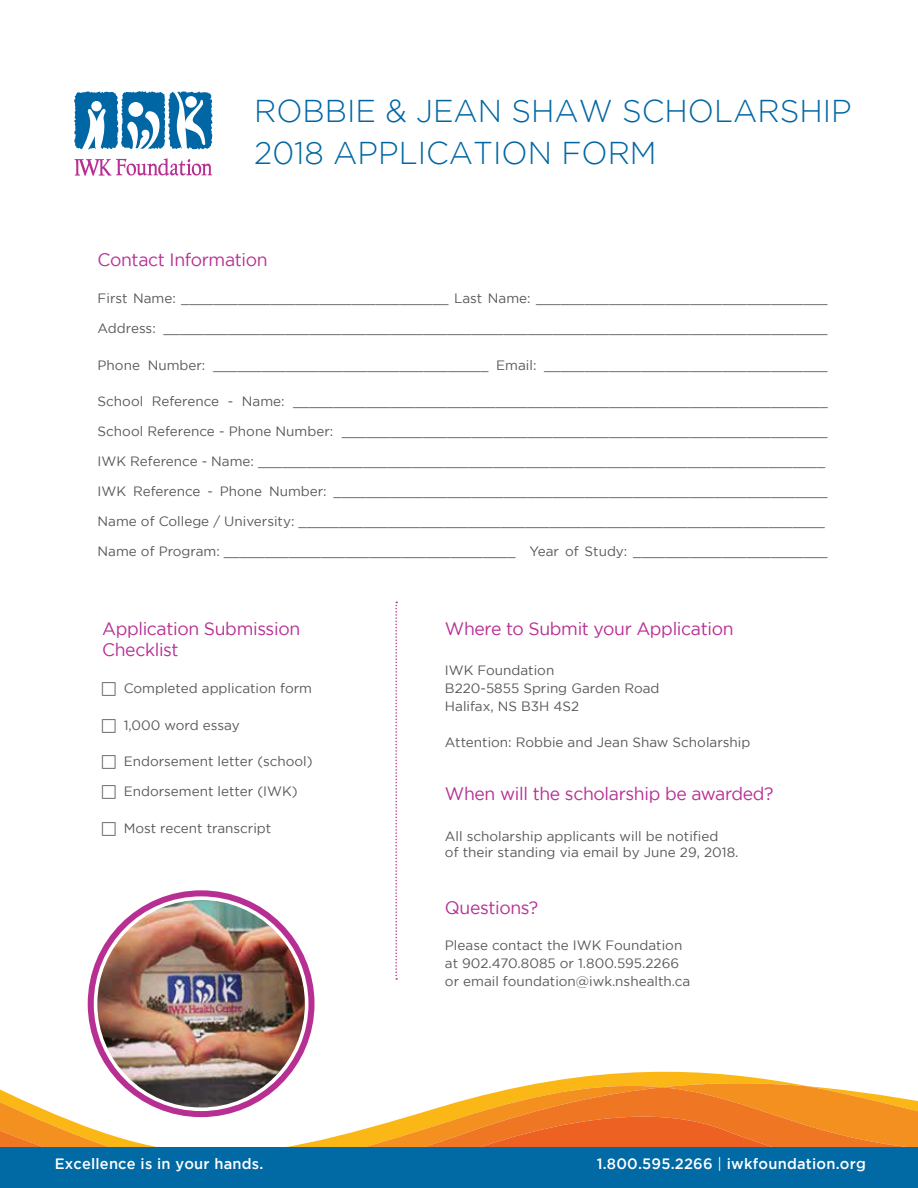
<style>
.page{position:relative;width:918px;height:1188px;background:#fff}
.page>*{position:absolute;margin:0;border:0;box-sizing:border-box;transform-origin:0 0}
.t1{font:300 31.5px/42px "Gotham";color:#0066a4}
.t2{font:18px/21px "Gotham";letter-spacing:-.02em;color:#b82f93}
.t3{font:500 15px "Gotham";letter-spacing:.015em;color:#fff}
.t4{font:13.5px/18px "Gotham";color:#57585a}
.s1{font-weight:400}
</style>
<div class="page">
<svg style="left:102px;top:1060px;width:682px;height:22px"></svg>
<svg style="left:119px;top:1082px;width:544px;height:3px"></svg>
<svg style="left:0;top:1085px;width:246px;height:62px"></svg>
<svg style="left:246px;top:1085px;width:672px;height:62px"></svg>
<div style="left:0;top:1147px;width:918px;height:41px;background:#0169a3"></div>
<svg style="left:395px;top:602px;width:2px;height:378px"></svg>
<svg style="left:91px;top:893px;width:220px;height:221px"></svg>
<div style="left:88px;top:890px;width:227px;height:227px;border:6px solid #b82f93;border-radius:50%"></div>
<img style="left:97px;top:900px;width:208px;height:207px;border-radius:104px">
<svg style="left:75px;top:91px;width:138px;height:59px"></svg>
<svg style="left:75px;top:158px;width:137px;height:18px"></svg>
<h1 class="t1" style="left:254px;top:92px;width:599px">ROBBIE &amp; JEAN SHAW SCHOLARSHIP<br>2018 APPLICATION FORM</h1>
<h2 class="t2" style="left:98px;top:251px;width:172px">Contact Information</h2>
<p class="t4" style="left:98px;top:290px;width:732px">First Name: _________________________________ Last Name: ____________________________________</p>
<p class="t4" style="left:98px;top:320px;width:732px">Address: __________________________________________________________________________________</p>
<p class="t4" style="left:98px;top:357px;width:732px">Phone Number: __________________________________ Email: ___________________________________</p>
<p class="t4" style="left:98px;top:394px;width:732px">School Reference - Name: __________________________________________________________________</p>
<p class="t4" style="left:98px;top:424px;width:732px">School Reference - Phone Number: ____________________________________________________________</p>
<p class="t4" style="left:98px;top:454px;width:729px">IWK Reference - Name: ______________________________________________________________________</p>
<p class="t4" style="left:98px;top:484px;width:732px">IWK Reference - Phone Number: _____________________________________________________________</p>
<p class="t4" style="left:98px;top:514px;width:729px">Name of College / University: _________________________________________________________________</p>
<p class="t4" style="left:98px;top:544px;width:732px">Name of Program: ____________________________________ Year of Study: ________________________</p>
<h2 class="t2" style="left:102px;top:620px;width:200px">Application Submission<br>Checklist</h2>
<p class="t4" style="left:124px;top:680px;width:190px">Completed application form</p>
<p class="t4" style="left:124px;top:717px;width:117px">1,000 word essay</p>
<p class="t4" style="left:124px;top:754px;width:190px">Endorsement letter (school)</p>
<p class="t4" style="left:124px;top:784px;width:175px">Endorsement letter (IWK)</p>
<p class="t4" style="left:124px;top:821px;width:149px">Most recent transcript</p>
<h2 class="t2" style="left:445px;top:620px;width:290px">Where to Submit your Application</h2>
<p class="t4" style="left:445px;top:662px;width:216px">IWK Foundation<br>B220-5855 Spring Garden Road<br>Halifax, NS B3H 4S2</p>
<p class="t4" style="left:445px;top:734px;width:307px">Attention: Robbie and Jean Shaw Scholarship</p>
<h2 class="t2" style="left:445px;top:785px;width:330px">When will the scholarship be awarded?</h2>
<p class="t4" style="left:445px;top:829px;width:295px;line-height:16.2px">All scholarship applicants will be notified<br>of their standing via email by June 29, 2018.</p>
<h2 class="t2" style="left:445px;top:899px;width:95px">Questions?</h2>
<p class="t4" style="left:445px;top:938px;width:247px">Please contact the IWK Foundation at 902.470.8085 or 1.800.595.2266 or email foundation@iwk.nshealth.ca</p>
<p class="t3" style="left:55px;top:1158px;width:210px">Excellence is in your hands.</p>
<p class="t3" style="left:597px;top:1158px;width:271px">1.800.595.2266 <span class="s1">|</span> iwkfoundation.org</p>
</div>
